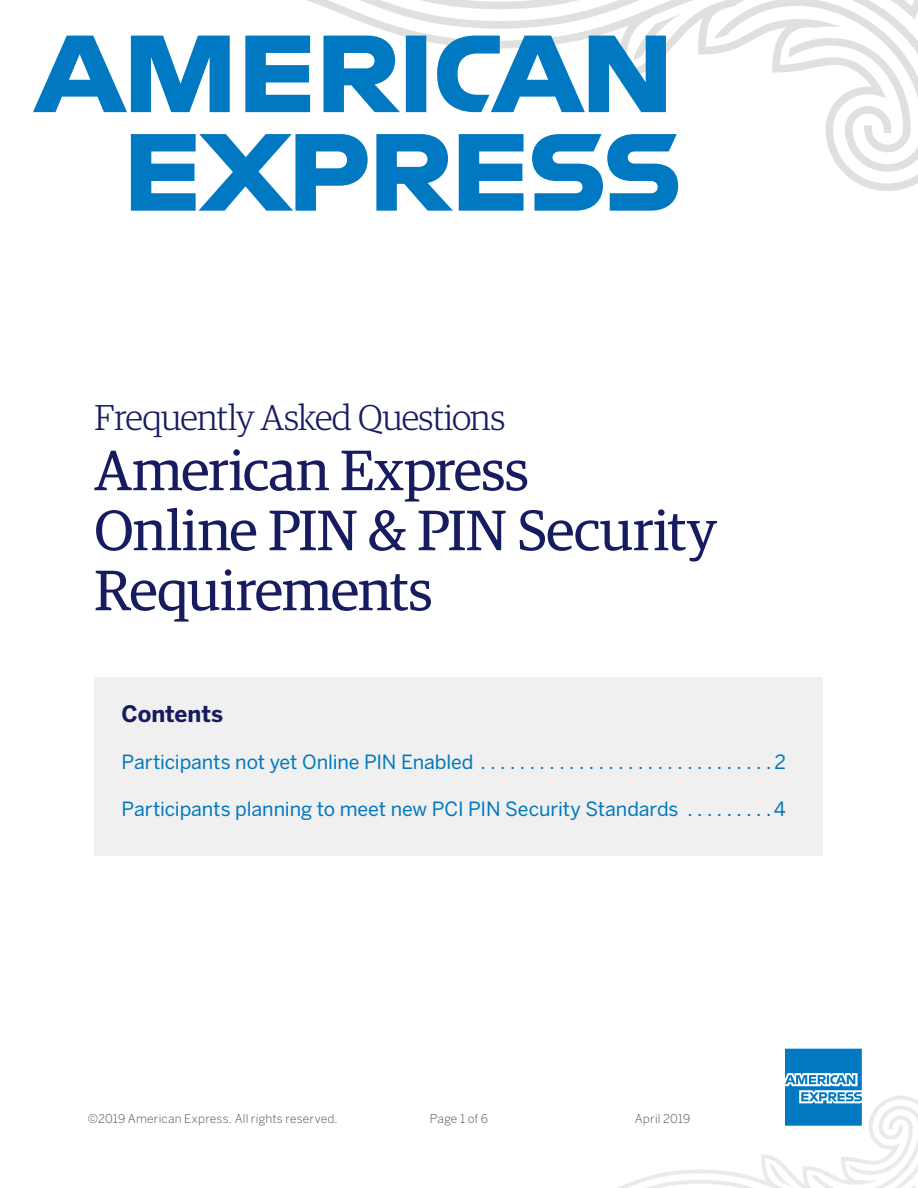
<style>
.page{position:relative;width:918px;height:1188px;background:#fff}
.page>*{position:absolute;margin:0;border:0;box-sizing:border-box;transform-origin:0 0}
.t1{font:57px/60px "Guardian Egyp";letter-spacing:-.005em;color:#171b60}
.t2{font:300 36px "Guardian Egyp";letter-spacing:-.025em;color:#171b60}
.t3{font:700 22.5px "Benton Sans";color:#171b60}
.t4{font:19.5px "Benton Sans";letter-spacing:-.005em;color:#0077be}
.t5{font:300 12px "Benton Sans";letter-spacing:.015em;color:#474c55}
</style>
<div class="page">
<svg style="left:617px;top:1049px;width:301px;height:139px"></svg>
<svg style="left:245px;top:0;width:673px;height:191px"></svg>
<div style="left:94px;top:677px;width:730px;height:178px;background:#eff0ef"></div>
<div style="left:406px;top:36px;width:20px;height:76px;background:#0079c2"></div>
<svg style="left:323px;top:36px;width:77px;height:76px"></svg>
<svg style="left:33px;top:36px;width:197px;height:76px"></svg>
<svg style="left:245px;top:36px;width:65px;height:76px"></svg>
<svg style="left:437px;top:36px;width:229px;height:76px"></svg>
<svg style="left:376px;top:134px;width:77px;height:77px"></svg>
<svg style="left:459px;top:134px;width:65px;height:77px"></svg>
<svg style="left:532px;top:134px;width:146px;height:77px"></svg>
<svg style="left:131px;top:134px;width:237px;height:77px"></svg>
<h2 class="t2" style="left:94px;top:394px;width:413px">Frequently Asked Questions</h2>
<h1 class="t1" style="left:94px;top:437px;width:624px">American Express<br>Online PIN &amp; PIN Security<br>Requirements</h1>
<p class="t3" style="left:122px;top:700px;width:103px">Contents</p>
<p class="t4" style="left:122px;top:750px;width:666px">Participants not yet Online PIN Enabled . . . . . . . . . . . . . . . . . . . . . . . . . . . . . 2</p>
<p class="t4" style="left:122px;top:798px;width:666px">Participants planning to meet new PCI PIN Security Standards . . . . . . . . 4</p>
<p class="t5" style="left:88px;top:1111px;width:252px">©2019 American Express. All rights reserved.</p>
<p class="t5" style="left:430px;top:1111px;width:60px">Page 1 of 6</p>
<p class="t5" style="left:635px;top:1111px;width:57px">April 2019</p>
</div>
